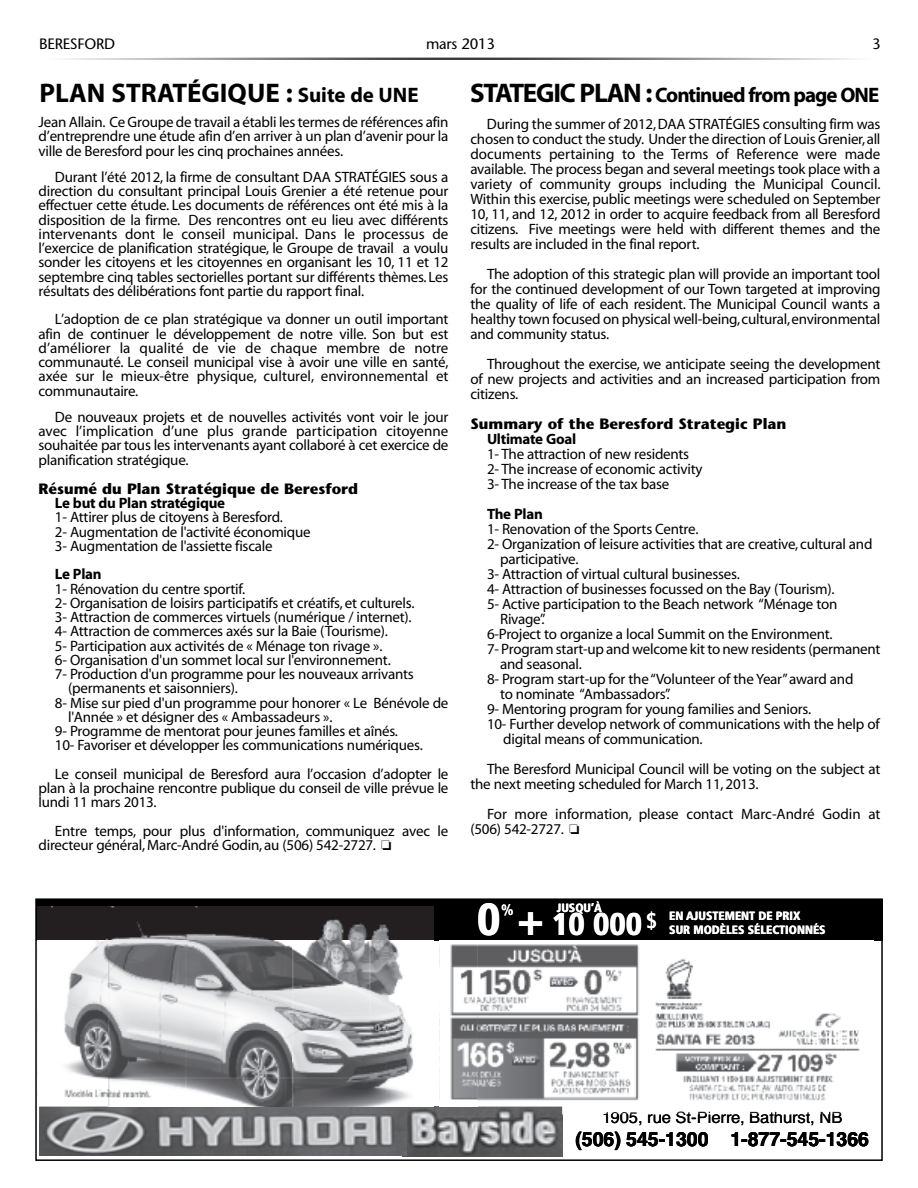
<style>
.page{position:relative;width:918px;height:1188px;background:#fff}
.page>*{position:absolute;margin:0;border:0;box-sizing:border-box;transform-origin:0 0}
.t1{font:900 condensed 45px "Frutiger";color:#fff}
.t2{font:900 condensed 31.5px "Frutiger";color:#fff}
.t3{font:700 27px "Myriad";color:#000}
.t4{font:700 21px "Myriad";letter-spacing:-.045em;color:#000}
.t5{font:700 condensed 21px "Frutiger";color:#fff}
.t6{font:700 19.5px "Helvetica";color:#000}
.t7{font:16.5px "Helvetica Cyr Upright";color:#000}
.t8{font:15px/14.2px "Myriad";letter-spacing:-.015em;color:#000;text-align:justify}
.t9{font:700 15px "Stone Sans";color:#000}
.t10{font:700 15px "Myriad";letter-spacing:-.015em;color:#000}
.t11{font:15px "Stone Sans";letter-spacing:-.015em;color:#000}
.t12{font:700 condensed 15px "Frutiger";color:#fff}
.t13{font:900 condensed 12px "Frutiger";color:#fff}
.s1{font-size:21px}
.s2{font-size:27px}
</style>
<div class="page">
<svg style="left:64px;top:58px;width:791px;height:1px"></svg>
<div style="left:35px;top:898px;width:848px;height:263px;border:2px solid #000"></div>
<div style="left:36px;top:899px;width:846px;height:42px;background:#000"></div>
<img style="left:406px;top:1107px;width:156px;height:49px">
<img style="left:39px;top:1107px;width:367px;height:49px">
<img style="left:37px;top:906px;width:72px;height:216px">
<img style="left:109px;top:906px;width:325px;height:201px">
<img style="left:439px;top:944px;width:420px;height:88px">
<img style="left:439px;top:1032px;width:38px;height:68px">
<img style="left:477px;top:1032px;width:384px;height:83px">
<img style="left:741px;top:1112px;width:101px;height:3px">
<p class="t11" style="left:39px;top:38px;width:78px">BERESFORD</p>
<p class="t11" style="left:426px;top:38px;width:71px">mars 2013</p>
<p class="t11" style="left:872px;top:38px;width:10px">3</p>
<h3 class="t3" style="left:40px;top:82px;width:381px">PLAN STRATÉGIQUE : <span class="s1">Suite de UNE</span></h3>
<h3 class="t4" style="left:470px;top:87px;width:411px"><span class="s2">STATEGIC PLAN :</span> Continued from page ONE</h3>
<p class="t8" style="left:471px;top:117px;width:412px;line-height:15px;text-indent:16px">During the summer of 2012,DAA STRATÉGIES consulting firm was chosen to conduct the study. Under the direction of Louis Grenier,all documents pertaining to the Terms of Reference were made available. The process began and several meetings took place with a variety of community groups including the Municipal Council.<br>Within this exercise, public meetings were scheduled on September 10, 11, and 12, 2012 in order to acquire feedback from all Beresford citizens. Five meetings were held with different themes and the results are included in the final report.</p>
<p class="t8" style="left:471px;top:267px;width:412px;line-height:15px;text-indent:16px">The adoption of this strategic plan will provide an important tool for the continued development of our Town targeted at improving the quality of life of each resident. The Municipal Council wants a healthy town focused on physical well-being,cultural,environmental and community status.</p>
<p class="t8" style="left:471px;top:357px;width:412px;line-height:15px;text-indent:16px">Throughout the exercise, we anticipate seeing the development of new projects and activities and an increased participation from citizens.</p>
<p class="t9" style="left:471px;top:418px;width:317px">Summary of the Beresford Strategic Plan</p>
<p class="t10" style="left:487px;top:433px;width:91px">Ultimate Goal</p>
<p class="t8" style="left:487px;top:447px;width:217px;line-height:15px;text-align:left">1- The attraction of new residents<br>2- The increase of economic activity<br>3- The increase of the tax base</p>
<p class="t10" style="left:487px;top:508px;width:57px">The Plan</p>
<p class="t8" style="left:487px;top:523px;width:213px">1- Renovation of the Sports Centre.</p>
<p class="t8" style="left:487px;top:538px;width:387px">2- Organization of leisure activities that are creative, cultural and</p>
<p class="t8" style="left:500px;top:553px;width:80px">participative.</p>
<p class="t8" style="left:487px;top:568px;width:254px">3- Attraction of virtual cultural businesses.</p>
<p class="t8" style="left:487px;top:583px;width:349px">4- Attraction of businesses focussed on the Bay (Tourism).</p>
<p class="t8" style="left:487px;top:598px;width:352px">5- Active participation to the Beach network “Ménage ton</p>
<p class="t8" style="left:500px;top:613px;width:47px">Rivage”.</p>
<p class="t8" style="left:487px;top:628px;width:347px">6-Project to organize a local Summit on the Environment.</p>
<p class="t8" style="left:487px;top:643px;width:395px">7- Program start-up and welcome kit to new residents (permanent</p>
<p class="t8" style="left:500px;top:658px;width:83px">and seasonal.</p>
<p class="t8" style="left:487px;top:673px;width:368px">8- Program start-up for the“Volunteer of the Year”award and</p>
<p class="t8" style="left:500px;top:688px;width:172px">to nominate “Ambassadors”.</p>
<p class="t8" style="left:487px;top:703px;width:326px">9- Mentoring program for young families and Seniors.</p>
<p class="t8" style="left:487px;top:718px;width:394px">10- Further develop network of communications with the help of</p>
<p class="t8" style="left:503px;top:733px;width:201px">digital means of communication.</p>
<p class="t8" style="left:471px;top:762px;width:412px;line-height:15px;text-indent:17px">The Beresford Municipal Council will be voting on the subject at the next meeting scheduled for March 11, 2013.</p>
<p class="t8" style="left:471px;top:807px;width:412px;line-height:15px;text-indent:16px">For more information, please contact Marc-André Godin at (506) 542-2727. □</p>
<p class="t8" style="left:38px;top:116px;width:412px">Jean Allain. Ce Groupe de travail a établi les termes de références afin d’entreprendre une étude afin d’en arriver à un plan d’avenir pour la ville de Beresford pour les cinq prochaines années.</p>
<p class="t8" style="left:38px;top:171px;width:412px;text-indent:17px">Durant l’été 2012, la firme de consultant DAA STRATÉGIES sous a direction du consultant principal Louis Grenier a été retenue pour effectuer cette étude. Les documents de références ont été mis à la disposition de la firme. Des rencontres ont eu lieu avec différents intervenants dont le conseil municipal. Dans le processus de l’exercice de planification stratégique, le Groupe de travail a voulu sonder les citoyens et les citoyennes en organisant les 10, 11 et 12 septembre cinq tables sectorielles portant sur différents thèmes. Les résultats des délibérations font partie du rapport final.</p>
<p class="t8" style="left:38px;top:314px;width:412px;text-indent:17px">L’adoption de ce plan stratégique va donner un outil important afin de continuer le développement de notre ville. Son but est d’améliorer la qualité de vie de chaque membre de notre communauté. Le conseil municipal vise à avoir une ville en santé, axée sur le mieux-être physique, culturel, environnemental et communautaire.</p>
<p class="t8" style="left:38px;top:411px;width:412px;text-indent:17px">De nouveaux projets et de nouvelles activités vont voir le jour avec l’implication d’une plus grande participation citoyenne souhaitée par tous les intervenants ayant collaboré à cet exercice de planification stratégique.</p>
<p class="t9" style="left:38px;top:483px;width:321px">Résumé du Plan Stratégique de Beresford</p>
<p class="t10" style="left:55px;top:497px;width:172px">Le but du Plan stratégique</p>
<p class="t8" style="left:55px;top:512px;width:257px;text-align:left">1- Attirer plus de citoyens à Beresford.<br>2- Augmentation de l'activité économique<br>3- Augmentation de l'assiette fiscale</p>
<p class="t10" style="left:55px;top:569px;width:48px">Le Plan</p>
<p class="t8" style="left:55px;top:583px;width:192px">1- Rénovation du centre sportif.</p>
<p class="t8" style="left:55px;top:597px;width:361px">2- Organisation de loisirs participatifs et créatifs, et culturels.</p>
<p class="t8" style="left:55px;top:611px;width:358px">3- Attraction de commerces virtuels (numérique / internet).</p>
<p class="t8" style="left:55px;top:626px;width:334px">4- Attraction de commerces axés sur la Baie (Tourisme).</p>
<p class="t8" style="left:55px;top:640px;width:329px">5- Participation aux activités de « Ménage ton rivage ».</p>
<p class="t8" style="left:55px;top:654px;width:337px">6- Organisation d'un sommet local sur l'environnement.</p>
<p class="t8" style="left:55px;top:668px;width:360px">7- Production d'un programme pour les nouveaux arrivants</p>
<p class="t8" style="left:68px;top:683px;width:171px">(permanents et saisonniers).</p>
<p class="t8" style="left:55px;top:697px;width:395px">8- Mise sur pied d'un programme pour honorer « Le Bénévole de</p>
<p class="t8" style="left:68px;top:711px;width:266px">l'Année » et désigner des « Ambassadeurs ».</p>
<p class="t8" style="left:55px;top:725px;width:345px">9- Programme de mentorat pour jeunes familles et aînés.</p>
<p class="t8" style="left:55px;top:740px;width:369px">10- Favoriser et développer les communications numériques.</p>
<p class="t8" style="left:38px;top:768px;width:412px;text-indent:16px">Le conseil municipal de Beresford aura l’occasion d’adopter le plan à la prochaine rencontre publique du conseil de ville prévue le lundi 11 mars 2013.</p>
<p class="t8" style="left:39px;top:825px;width:412px;text-indent:16px">Entre temps, pour plus d'information, communiquez avec le directeur général,Marc-André Godin, au (506) 542-2727. □</p>
<p class="t13" style="left:557px;top:903px;width:47px">JUSQU’À</p>
<h2 class="t2" style="left:552px;top:912px;width:92px">10 000</h2>
<h1 class="t1" style="left:477px;top:902px;width:68px">0 +</h1>
<h3 class="t5" style="left:646px;top:912px;width:12px">$</h3>
<p class="t12" style="left:501px;top:904px;width:14px">%</p>
<p class="t13" style="left:669px;top:911px;width:133px">EN AJUSTEMENT DE PRIX</p>
<p class="t13" style="left:669px;top:925px;width:158px">SUR MODÈLES SÉLECTIONNÉS</p>
<p class="t7" style="left:602px;top:1112px;width:242px">1905, rue St-Pierre, Bathurst, NB</p>
<h3 class="t6" style="left:575px;top:1132px;width:295px">(506) 545-1300 1-877-545-1366</h3>
</div>
